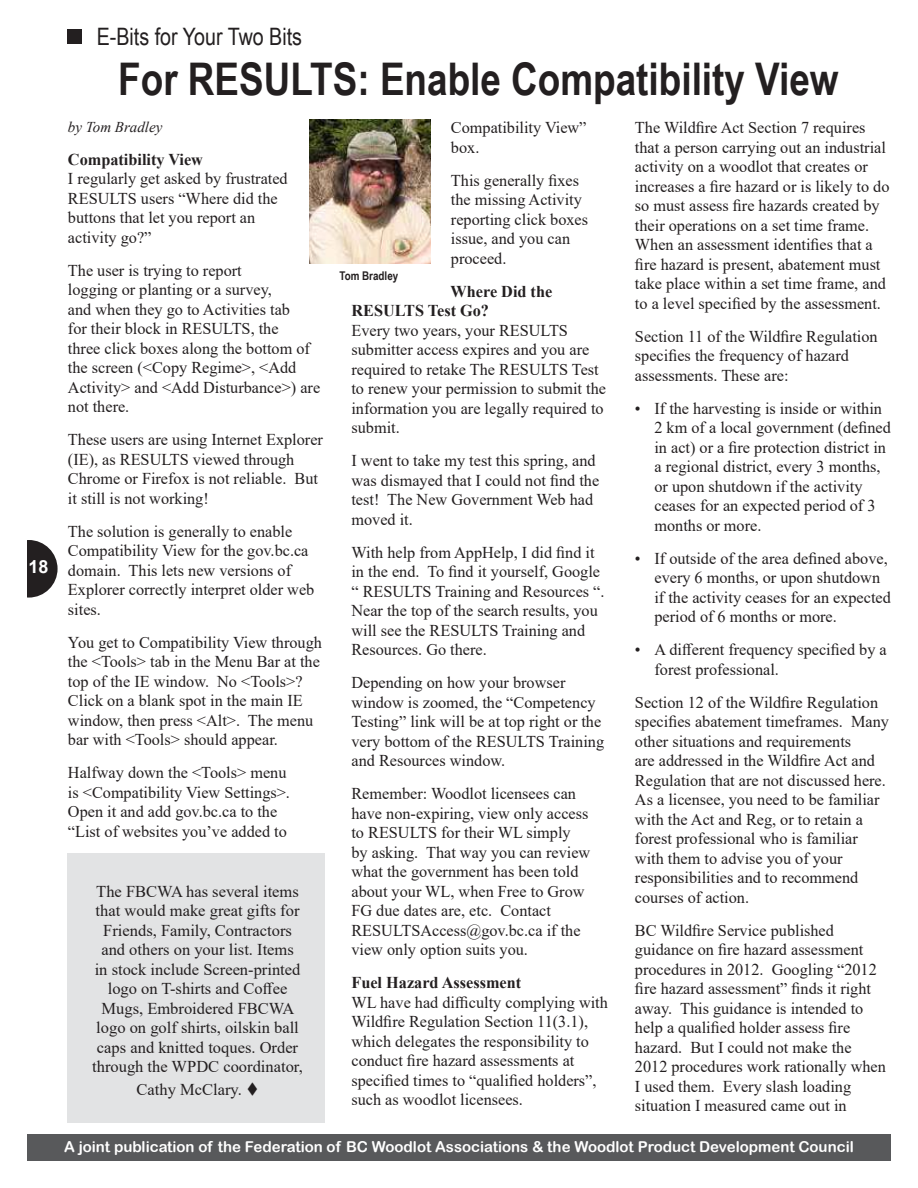
<style>
.page{position:relative;width:918px;height:1188px;background:#fff}
.page>*{position:absolute;margin:0;border:0;box-sizing:border-box;transform-origin:0 0}
.t1{font:700 45px "Arial Narrow";color:#231f20}
.t2{font:24px "Arial Narrow";color:#231f20}
.t3{font:700 18px "Arial";color:#fff}
.t4{font:16.5px/19.5px "Times New Roman";color:#231f20}
.t5{font:700 16.5px/19.5px "Times New Roman";color:#231f20}
.t6{font:15px "Arial Rounded MT Bold";color:#fff}
.t7{font:italic 15px "Times New Roman";color:#231f20}
.t8{font:700 12px "Arial Narrow";color:#231f20}
</style>
<div class="page">
<div style="left:27px;top:1134px;width:864px;height:27px;background:#58595b"></div>
<div style="left:0;top:540px;width:58px;height:58px;background:#231f20;border-radius:50%"></div>
<div style="left:0;top:504px;width:27px;height:134px;background:#fff"></div>
<div style="left:68px;top:29px;width:14px;height:14px;background:#231f20"></div>
<img style="left:309px;top:120px;width:122px;height:144px">
<div style="left:67px;top:853px;width:258px;height:270px;background:#e2e3e4"></div>
<p class="t3" style="left:28px;top:554px;width:22px">18</p>
<h2 class="t2" style="left:97px;top:19px;width:207px">E-Bits for Your Two Bits</h2>
<h1 class="t1" style="left:118px;top:45px;width:722px">For RESULTS: Enable Compatibility View</h1>
<p class="t7" style="left:68px;top:117px;width:96px">by Tom Bradley</p>
<p class="t5" style="left:68px;top:149px;width:136px">Compatibility View</p>
<p class="t4" style="left:68px;top:169px;width:221px">I regularly get asked by frustrated<br>RESULTS users “Where did the buttons that let you report an activity go?”</p>
<p class="t4" style="left:68px;top:260px;width:254px">The user is trying to report<br>logging or planting or a survey,<br>and when they go to Activities tab<br>for their block in RESULTS, the<br>three click boxes along the bottom of the screen (&lt;Copy Regime&gt;, &lt;Add<br>Activity&gt; and &lt;Add Disturbance&gt;) are not there.</p>
<p class="t4" style="left:68px;top:430px;width:257px">These users are using Internet Explorer (IE), as RESULTS viewed through Chrome or Firefox is not reliable. But it still is not working!</p>
<p class="t4" style="left:68px;top:521px;width:248px">The solution is generally to enable<br>Compatibility View for the gov.bc.ca domain. This lets new versions of<br>Explorer correctly interpret older web sites.</p>
<p class="t4" style="left:68px;top:632px;width:255px">You get to Compatibility View through the &lt;Tools&gt; tab in the Menu Bar at the top of the IE window. No &lt;Tools&gt;?<br>Click on a blank spot in the main IE window, then press &lt;Alt&gt;. The menu bar with &lt;Tools&gt; should appear.</p>
<p class="t4" style="left:68px;top:763px;width:224px">Halfway down the &lt;Tools&gt; menu is &lt;Compatibility View Settings&gt;.<br>Open it and add gov.bc.ca to the “List of websites you’ve added to</p>
<p class="t4" style="left:635px;top:117px;width:256px">The Wildfire Act Section 7 requires that a person carrying out an industrial activity on a woodlot that creates or increases a fire hazard or is likely to do so must assess fire hazards created by their operations on a set time frame.<br>When an assessment identifies that a fire hazard is present, abatement must take place within a set time frame, and to a level specified by the assessment.</p>
<p class="t4" style="left:635px;top:326px;width:244px">Section 11 of the Wildfire Regulation specifies the frequency of hazard assessments. These are:</p>
<p class="t4" style="left:654px;top:398px;width:238px;text-indent:-20px">• If the harvesting is inside or within<br>2 km of a local government (defined in act) or a fire protection district in a regional district, every 3 months, or upon shutdown if the activity ceases for an expected period of 3 months or more.</p>
<p class="t4" style="left:654px;top:548px;width:238px;text-indent:-20px">• If outside of the area defined above, every 6 months, or upon shutdown if the activity ceases for an expected period of 6 months or more.</p>
<p class="t4" style="left:654px;top:639px;width:234px;text-indent:-20px">• A different frequency specified by a forest professional.</p>
<p class="t4" style="left:635px;top:692px;width:256px">Section 12 of the Wildfire Regulation specifies abatement timeframes. Many other situations and requirements<br>are addressed in the Wildfire Act and Regulation that are not discussed here.<br>As a licensee, you need to be familiar with the Act and Reg, or to retain a forest professional who is familiar with them to advise you of your responsibilities and to recommend courses of action.</p>
<p class="t4" style="left:635px;top:920px;width:252px">BC Wildfire Service published guidance on fire hazard assessment procedures in 2012. Googling “2012 fire hazard assessment” finds it right away. This guidance is intended to help a qualified holder assess fire hazard. But I could not make the 2012 procedures work rationally when I used them. Every slash loading situation I measured came out in</p>
<p class="t4" style="left:451px;top:117px;width:137px">Compatibility View” box.</p>
<p class="t4" style="left:451px;top:170px;width:139px">This generally fixes the missing Activity reporting click boxes issue, and you can proceed.</p>
<p class="t5" style="left:351px;top:281px;width:202px;text-indent:99px">Where Did the<br>RESULTS Test Go?</p>
<p class="t4" style="left:351px;top:320px;width:256px">Every two years, your RESULTS submitter access expires and you are required to retake The RESULTS Test to renew your permission to submit the information you are legally required to submit.</p>
<p class="t4" style="left:351px;top:450px;width:249px">I went to take my test this spring, and was dismayed that I could not find the test! The New Government Web had moved it.</p>
<p class="t4" style="left:351px;top:542px;width:255px">With help from AppHelp, I did find it in the end. To find it yourself, Google “ RESULTS Training and Resources “.<br>Near the top of the search results, you will see the RESULTS Training and Resources. Go there.</p>
<p class="t4" style="left:351px;top:672px;width:254px">Depending on how your browser window is zoomed, the “Competency<br>Testing” link will be at top right or the very bottom of the RESULTS Training and Resources window.</p>
<p class="t4" style="left:351px;top:783px;width:240px">Remember: Woodlot licensees can have non-expiring, view only access to RESULTS for their WL simply by asking. That way you can review what the government has been told about your WL, when Free to Grow<br>FG due dates are, etc. Contact<br>RESULTSAccess@gov.bc.ca if the view only option suits you.</p>
<p class="t5" style="left:351px;top:972px;width:171px">Fuel Hazard Assessment</p>
<p class="t4" style="left:351px;top:992px;width:258px">WL have had difficulty complying with Wildfire Regulation Section 11(3.1), which delegates the responsibility to conduct fire hazard assessments at specified times to “qualified holders”, such as woodlot licensees.</p>
<p class="t8" style="left:339px;top:267px;width:60px">Tom Bradley</p>
<p class="t4" style="left:92px;top:881px;width:212px;text-align:center">The FBCWA has several items that would make great gifts for<br>Friends, Family, Contractors and others on your list. Items<br>in stock include Screen-printed logo on T-shirts and Coffee<br>Mugs, Embroidered FBCWA logo on golf shirts, oilskin ball caps and knitted toques. Order through the WPDC coordinator,</p>
<p class="t4" style="left:137px;top:1079px;width:124px">Cathy McClary. ▼</p>
<p class="t6" style="left:64px;top:1138px;width:791px">A joint publication of the Federation of BC Woodlot Associations &amp; the Woodlot Product Development Council</p>
</div>
